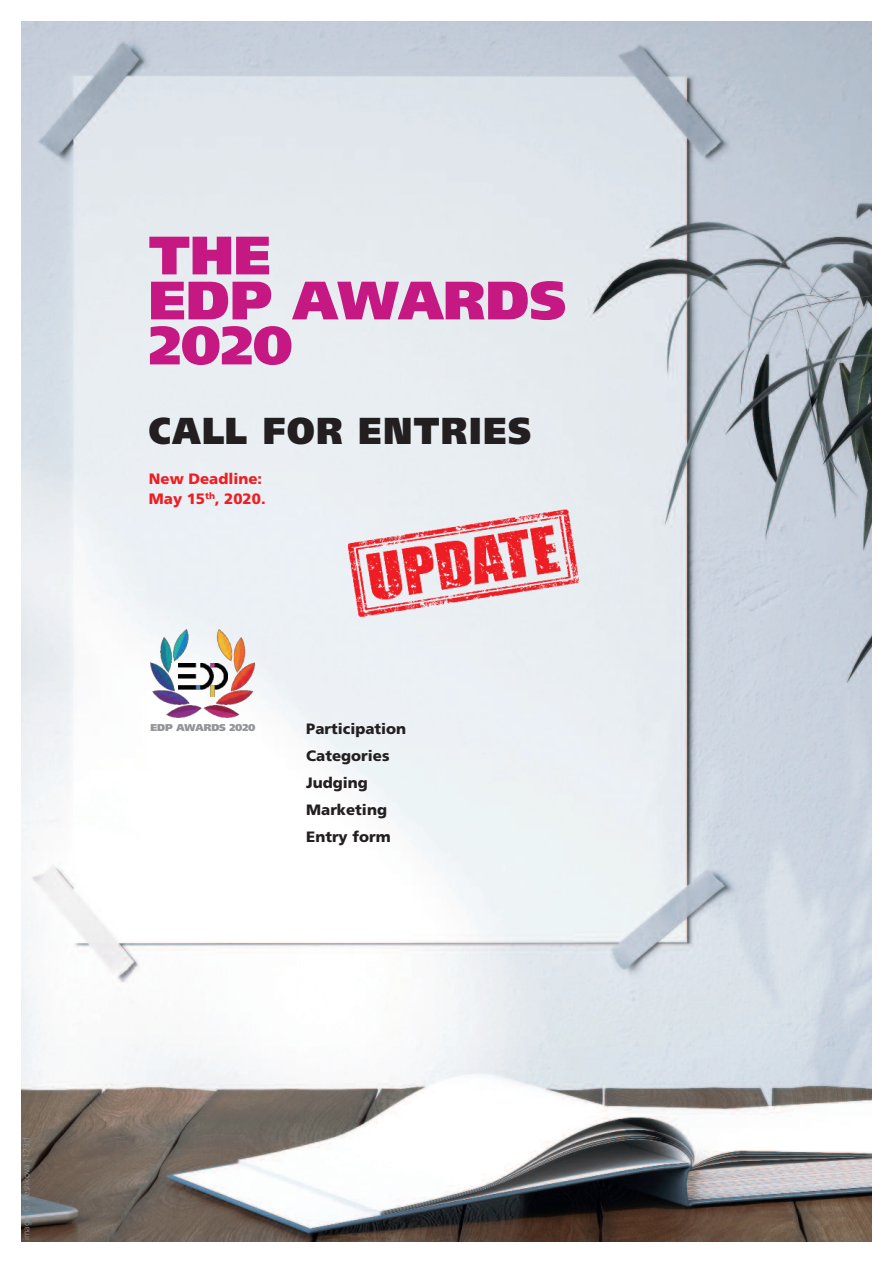
<style>
.page{position:relative;width:893px;height:1263px;background:#fff}
.page>*{position:absolute;margin:0;border:0;box-sizing:border-box;transform-origin:0 0}
.t1{font:900 54px/45px "Frutiger";color:#c61882}
.t2{font:900 37.5px "Frutiger";letter-spacing:.05em;color:#231f20;scale:.9 1}
.t3{font:900 15px/27px "Frutiger";color:#231f20}
.t4{font:900 15px/19.8px "Frutiger";color:#ee1e24}
.t5{font:900 9.9px "Frutiger";letter-spacing:-.01em;color:#939598}
.t6{font:300 9px "Frutiger LT Std";color:#90999c}
</style>
<div class="page">
<img style="left:21px;top:21px;width:851px;height:1221px">
<img style="left:150px;top:629px;width:105px;height:89px">
<img style="left:179px;top:663px;width:49px;height:33px">
<img style="left:344px;top:502px;width:243px;height:126px">
<p class="t6" style="left:23px;top:1240px;width:105px;rotate:-90deg">image: G. Peshkova | 123rf</p>
<h1 class="t1" style="left:149px;top:237px;width:419px">THE<br>EDP AWARDS<br>2020</h1>
<h2 class="t2" style="left:149px;top:416px;width:426px">CALL FOR ENTRIES</h2>
<p class="t4" style="left:149px;top:470px;width:118px">New Deadline:<br>May 15<sup>th</sup>, 2020.</p>
<p class="t5" style="left:150px;top:723px;width:107px">EDP AWARDS 2020</p>
<p class="t3" style="left:306px;top:717px;width:102px">Participation<br>Categories<br>Judging<br>Marketing<br>Entry form</p>
</div>
